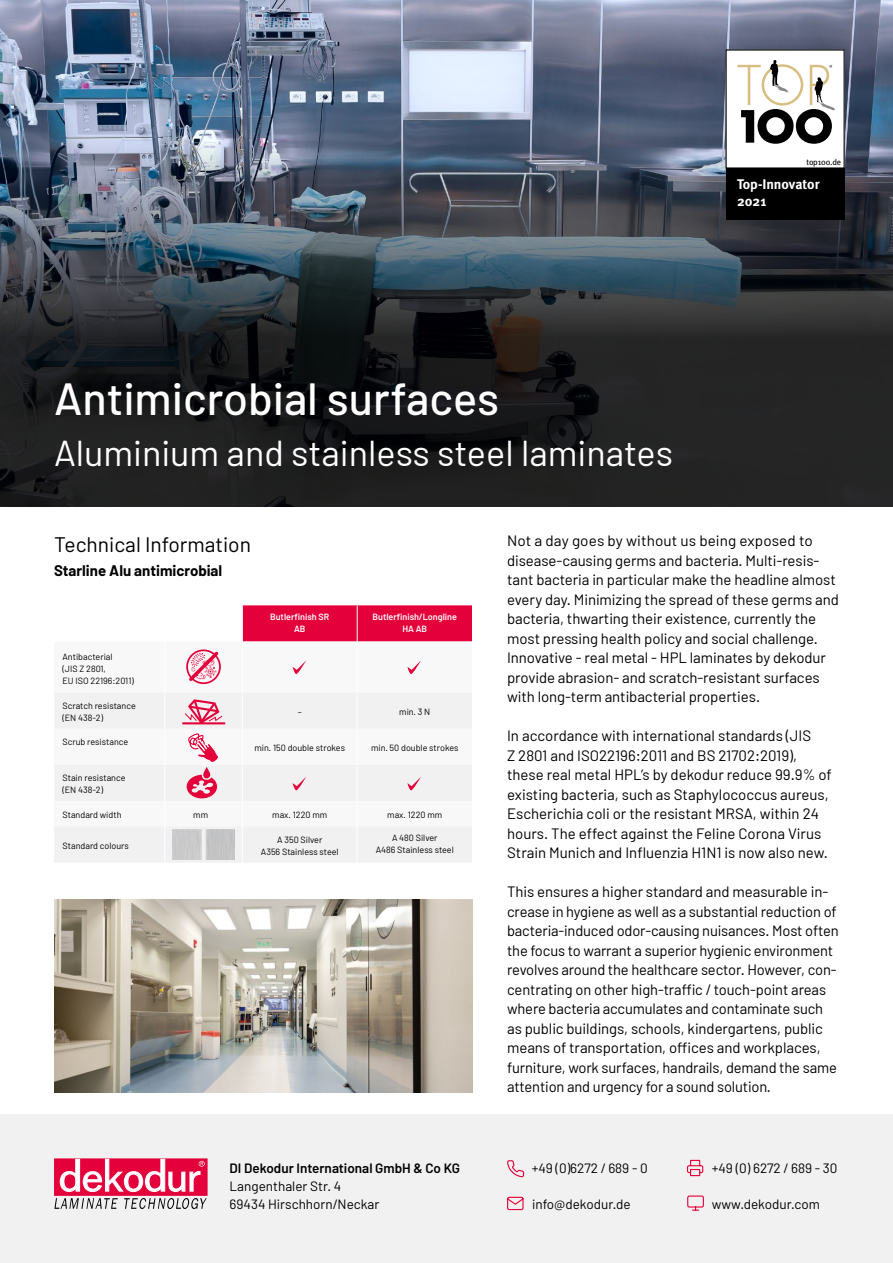
<style>
.page{position:relative;width:893px;height:1263px;background:#fff}
.page>*{position:absolute;margin:0;border:0;box-sizing:border-box;transform-origin:0 0}
.t1{font:500 45px "Barlow";color:#fff}
.t2{font:36px "Barlow";color:#fff}
.t3{font:21px "Barlow";color:#000}
.t4{font:15px/19.5px "Barlow";letter-spacing:-.005em;color:#000}
.t5{font:700 15px "Barlow";color:#000}
.t6{font:700 13.95px/16.8px "Meta";letter-spacing:-.005em;color:#fff}
.t7{font:13.5px/18px "Barlow";color:#000}
.t8{font:600 13.5px "Barlow";color:#000}
.t9{font:9px/12px "Barlow";color:#000}
.t10{font:600 9px/12px "Barlow";color:#fff;text-align:center}
.t11{font:8.4px "Meta";letter-spacing:-.02em;color:#000}
</style>
<div class="page">
<img style="left:0;top:0;width:893px;height:140px">
<svg style="left:0;top:140px;width:893px;height:366px;background:#30363c"></svg>
<div style="left:0;top:1114px;width:893px;height:149px;background:#f1f1f1"></div>
<svg style="left:124px;top:1198px;width:83px;height:11px"></svg>
<div style="left:54px;top:1159px;width:153px;height:36px;background:#e4003a"></div>
<svg style="left:59px;top:1159px;width:146px;height:33px"></svg>
<svg style="left:54px;top:1198px;width:64px;height:11px"></svg>
<svg style="left:507px;top:1160px;width:18px;height:18px"></svg>
<svg style="left:687px;top:1159px;width:17px;height:18px"></svg>
<svg style="left:507px;top:1196px;width:17px;height:15px"></svg>
<svg style="left:687px;top:1195px;width:17px;height:16px"></svg>
<img style="left:54px;top:900px;width:418px;height:192px">
<div style="left:243px;top:605px;width:229px;height:36px;background:#e4003a"></div>
<div style="left:54px;top:693px;width:418px;height:169px;background:#f1f1f1"></div>
<hr style="left:357px;top:605px;width:1px;height:36px;background:#fff">
<hr style="left:164px;top:692px;width:1px;height:37px;background:#fff">
<hr style="left:242px;top:692px;width:1px;height:37px;background:#fff">
<hr style="left:357px;top:692px;width:1px;height:37px;background:#fff">
<hr style="left:164px;top:729px;width:1px;height:36px;background:#fff">
<hr style="left:242px;top:729px;width:1px;height:36px;background:#fff">
<hr style="left:357px;top:729px;width:1px;height:36px;background:#fff">
<hr style="left:164px;top:765px;width:1px;height:36px;background:#fff">
<hr style="left:242px;top:765px;width:1px;height:36px;background:#fff">
<hr style="left:357px;top:765px;width:1px;height:36px;background:#fff">
<svg style="left:164px;top:801px;width:1px;height:25px"></svg>
<svg style="left:242px;top:801px;width:1px;height:25px"></svg>
<svg style="left:357px;top:801px;width:1px;height:25px"></svg>
<hr style="left:164px;top:826px;width:1px;height:37px;background:#fff">
<hr style="left:242px;top:826px;width:1px;height:37px;background:#fff">
<hr style="left:357px;top:826px;width:1px;height:37px;background:#fff">
<img style="left:172px;top:829px;width:63px;height:30px">
<svg style="left:293px;top:660px;width:13px;height:14px"></svg>
<svg style="left:293px;top:777px;width:13px;height:14px"></svg>
<svg style="left:407px;top:660px;width:14px;height:14px"></svg>
<svg style="left:407px;top:777px;width:14px;height:14px"></svg>
<svg style="left:186px;top:649px;width:35px;height:35px"></svg>
<svg style="left:184px;top:698px;width:39px;height:28px"></svg>
<hr style="left:183px;top:722px;width:41px;height:2px;background:#e4003a">
<svg style="left:187px;top:732px;width:32px;height:66px"></svg>
<svg style="left:728px;top:52px;width:114px;height:114px"></svg>
<div style="left:726px;top:168px;width:118px;height:52px;background:#000"></div>
<p class="t11" style="left:806px;top:157px;width:36px">top100.de</p>
<p class="t6" style="left:737px;top:176px;width:84px">Top-Innovator<br>2021</p>
<h1 class="t1" style="left:54px;top:371px;width:447px">Antimicrobial surfaces</h1>
<h2 class="t2" style="left:54px;top:431px;width:621px">Aluminium and stainless steel laminates</h2>
<h3 class="t3" style="left:54px;top:531px;width:199px">Technical Information</h3>
<p class="t5" style="left:54px;top:561px;width:170px">Starline Alu antimicrobial</p>
<p class="t10" style="left:270px;top:611px;width:61px">Butlerfinish SR<br>AB</p>
<p class="t10" style="left:373px;top:611px;width:86px">Butlerfinish/Longline<br>HA AB</p>
<p class="t9" style="left:63px;top:650px;width:73px">Antibacterial<br>(JIS Z 2801,<br>EU ISO 22196:2011)</p>
<p class="t9" style="left:63px;top:700px;width:75px">Scratch resistance (EN 438-2)</p>
<p class="t9" style="left:298px;top:706px;width:6px">–</p>
<p class="t9" style="left:399px;top:706px;width:33px">min. 3 N</p>
<p class="t9" style="left:63px;top:736px;width:67px">Scrub resistance</p>
<p class="t9" style="left:254px;top:742px;width:92px">min. 150 double strokes</p>
<p class="t9" style="left:371px;top:742px;width:89px">min. 50 double strokes</p>
<p class="t9" style="left:63px;top:772px;width:65px">Stain resistance (EN 438-2)</p>
<p class="t9" style="left:63px;top:809px;width:61px">Standard width</p>
<p class="t9" style="left:193px;top:809px;width:16px">mm</p>
<p class="t9" style="left:272px;top:809px;width:57px">max. 1220 mm</p>
<p class="t9" style="left:387px;top:809px;width:57px">max. 1220 mm</p>
<p class="t9" style="left:63px;top:839px;width:68px">Standard colours</p>
<p class="t9" style="left:261px;top:833px;width:79px;text-align:center">A 350 Silver<br>A356 Stainless steel</p>
<p class="t9" style="left:376px;top:832px;width:80px;text-align:center">A 480 Silver<br>A486 Stainless steel</p>
<p class="t8" style="left:230px;top:1160px;width:232px">DI Dekodur International GmbH &amp; Co KG</p>
<p class="t7" style="left:230px;top:1177px;width:151px">Langenthaler Str. 4<br>69434 Hirschhorn/Neckar</p>
<p class="t4" style="left:507px;top:530px;width:333px">Not a day goes by without us being exposed to disease-causing germs and bacteria. Multi-resis&shy;tant bacteria in particular make the headline almost every day. Minimizing the spread of these germs and bacteria, thwarting their existence, currently the most pressing health policy and social challenge.<br>Innovative - real metal - HPL laminates by dekodur provide abrasion- and scratch-resistant surfaces with long-term antibacterial properties.</p>
<p class="t4" style="left:507px;top:725px;width:326px">In accordance with international standards (JIS<br>Z 2801 and ISO22196:2011 and BS 21702:2019), these real metal HPL’s by dekodur reduce 99.9% of existing bacteria, such as Staphylococcus aureus, Escherichia coli or the resistant MRSA, within 24 hours. The effect against the Feline Corona Virus Strain Munich and Influenzia H1N1 is now also new.</p>
<p class="t4" style="left:507px;top:881px;width:333px">This ensures a higher standard and measurable in&shy;crease in hygiene as well as a substantial reduction of bacteria-induced odor-causing nuisances. Most often the focus to warrant a superior hygienic environment revolves around the healthcare sector. However, con&shy;centrating on other high-traffic / touch-point areas where bacteria accumulates and contaminate such as public buildings, schools, kindergartens, public means of transportation, offices and workplaces, furniture, work surfaces, handrails, demand the same attention and urgency for a sound solution.</p>
<p class="t7" style="left:532px;top:1159px;width:117px">+49 (0)6272 / 689 - 0</p>
<p class="t7" style="left:712px;top:1159px;width:127px">+49 (0) 6272 / 689 - 30</p>
<p class="t7" style="left:532px;top:1195px;width:100px">info@dekodur.de</p>
<p class="t7" style="left:712px;top:1195px;width:110px">www.dekodur.com</p>
</div>
